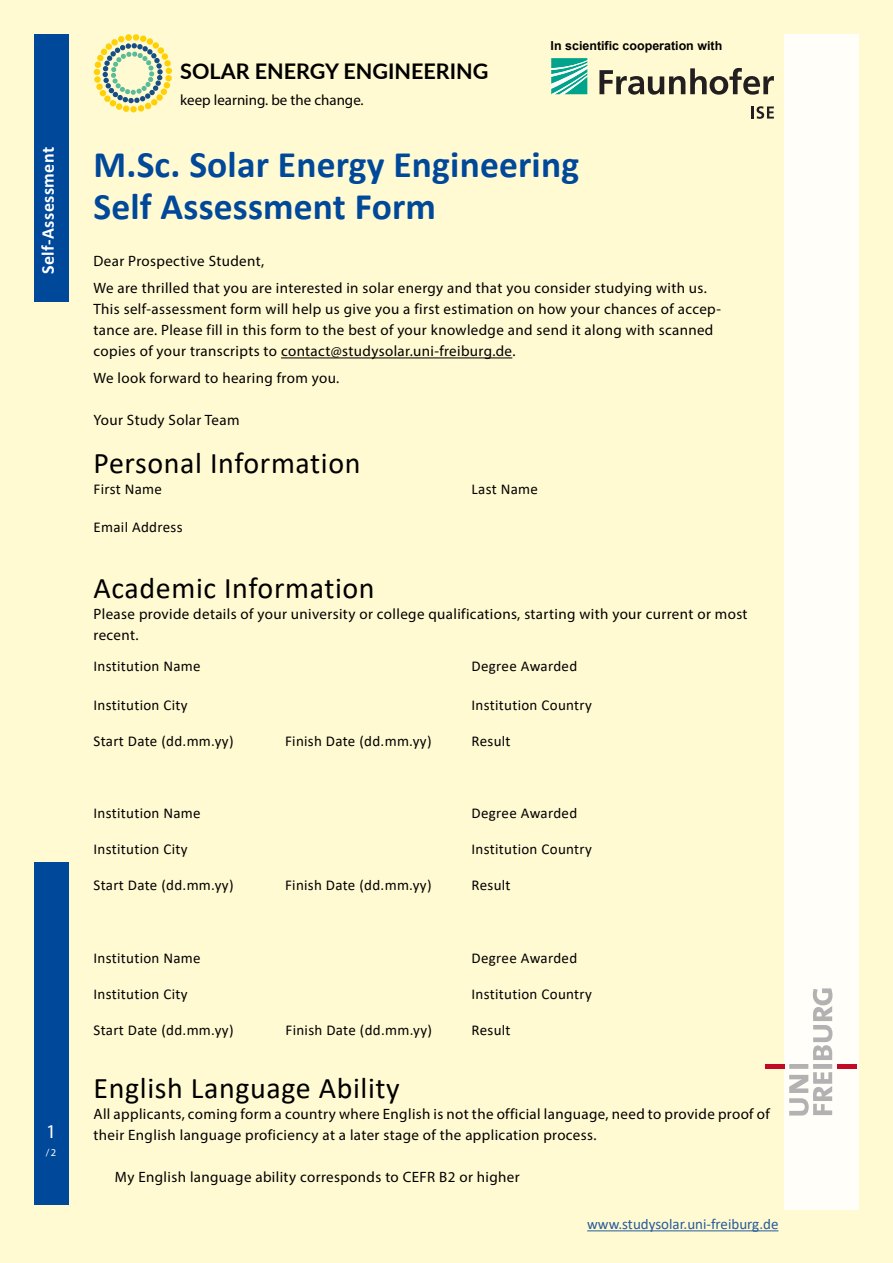
<style>
.page{position:relative;width:893px;height:1263px;background:#fffad2}
.page>*{position:absolute;margin:0;border:0;box-sizing:border-box;transform-origin:0 0}
.t1{font:700 37.5px/42px "Calibri";letter-spacing:.005em;color:#00489a}
.t2{font:30px "Calibri";letter-spacing:.02em;color:#000}
.t3{font:700 21.6px "Lato";color:#000}
.t4{font:19.5px "Myriad Pro";color:#fff}
.t5{font:700 18px "Calibri";letter-spacing:.025em;color:#fff}
.t6{font:15px/21px "Myriad Pro";letter-spacing:.025em;color:#000}
.t7{font:15px "Calibri";letter-spacing:.02em;color:#000}
.t8{font:15px "Calibri";color:#275b9b}
.t9{font:15px "Myriad Pro";color:#000}
.t10{font:700 12.45px "Arial";color:#000}
.t11{font:10.5px "Myriad Pro";color:#fff}
</style>
<div class="page">
<hr style="left:281px;top:358px;width:231px;height:1px;background:#000">
<hr style="left:587px;top:1230px;width:191px;height:1px;background:#275b9b">
<div style="left:34px;top:862px;width:34px;height:342px;background:#00489a"></div>
<div style="left:34px;top:34px;width:34px;height:268px;background:#00489a"></div>
<div style="left:784px;top:34px;width:75px;height:1175px;background:#fffef8"></div>
<svg style="left:789px;top:988px;width:43px;height:127px"></svg>
<div style="left:837px;top:1064px;width:19px;height:5px;background:#c10a25"></div>
<div style="left:765px;top:1064px;width:20px;height:5px;background:#c10a25"></div>
<svg style="left:551px;top:58px;width:36px;height:36px"></svg>
<svg style="left:599px;top:68px;width:175px;height:27px"></svg>
<svg style="left:751px;top:106px;width:23px;height:13px"></svg>
<div style="left:118px;top:36px;width:7px;height:7px;background:#ffd104;border-radius:50%"></div>
<div style="left:111px;top:39px;width:7px;height:7px;background:#ffd104;border-radius:50%"></div>
<div style="left:123px;top:105px;width:7px;height:7px;background:#ffd104;border-radius:50%"></div>
<div style="left:130px;top:106px;width:7px;height:7px;background:#ffd104;border-radius:50%"></div>
<div style="left:138px;top:105px;width:6px;height:7px;background:#ffd104;border-radius:50%"></div>
<div style="left:160px;top:88px;width:7px;height:7px;background:#ffd104;border-radius:50%"></div>
<div style="left:163px;top:82px;width:7px;height:7px;background:#ffd104;border-radius:50%"></div>
<div style="left:165px;top:75px;width:7px;height:7px;background:#ffd104;border-radius:50%"></div>
<div style="left:165px;top:67px;width:7px;height:7px;background:#ffd104;border-radius:50%"></div>
<div style="left:164px;top:60px;width:7px;height:7px;background:#ffd104;border-radius:50%"></div>
<div style="left:161px;top:53px;width:7px;height:7px;background:#ffd104;border-radius:50%"></div>
<div style="left:146px;top:38px;width:7px;height:7px;background:#ffd104;border-radius:50%"></div>
<div style="left:140px;top:35px;width:7px;height:7px;background:#ffd104;border-radius:50%"></div>
<div style="left:133px;top:34px;width:6px;height:7px;background:#ffd104;border-radius:50%"></div>
<div style="left:125px;top:34px;width:7px;height:7px;background:#ffd104;border-radius:50%"></div>
<svg style="left:94px;top:43px;width:69px;height:66px"></svg>
<p class="t5" style="left:35px;top:274px;width:129px;rotate:-90deg">Self-Assessment</p>
<h3 class="t4" style="left:46px;top:1120px;width:12px">1</h3>
<p class="t11" style="left:46px;top:1146px;width:12px">/2</p>
<h3 class="t3" style="left:180px;top:56px;width:310px">SOLAR ENERGY ENGINEERING</h3>
<p class="t9" style="left:180px;top:90px;width:185px">keep learning. be the change.</p>
<p class="t10" style="left:551px;top:37px;width:173px">In scientific cooperation with</p>
<h1 class="t1" style="left:94px;top:143px;width:487px">M.Sc. Solar Energy Engineering<br>Self Assessment Form</h1>
<p class="t6" style="left:94px;top:248px;width:615px;line-height:27px">Dear Prospective Student,<br>We are thrilled that you are interested in solar energy and that you consider studying with us.</p>
<p class="t6" style="left:94px;top:299px;width:629px">This self-assessment form will help us give you a first estimation on how your chances of accep&shy;tance are. Please fill in this form to the best of your knowledge and send it along with scanned copies of your transcripts to contact@studysolar.uni-freiburg.de.</p>
<p class="t6" style="left:94px;top:368px;width:247px">We look forward to hearing from you.</p>
<p class="t6" style="left:94px;top:410px;width:147px">Your Study Solar Team</p>
<h2 class="t2" style="left:94px;top:443px;width:268px">Personal Information</h2>
<p class="t7" style="left:94px;top:479px;width:70px">First Name</p>
<p class="t7" style="left:472px;top:479px;width:68px">Last Name</p>
<p class="t7" style="left:94px;top:516px;width:91px">Email Address</p>
<h2 class="t2" style="left:94px;top:567px;width:283px">Academic Information</h2>
<p class="t6" style="left:94px;top:603px;width:656px">Please provide details of your university or college qualifications, starting with your current or most recent.</p>
<p class="t7" style="left:94px;top:656px;width:109px">Institution Name</p>
<p class="t7" style="left:472px;top:656px;width:107px">Degree Awarded</p>
<p class="t7" style="left:94px;top:695px;width:96px">Institution City</p>
<p class="t7" style="left:472px;top:695px;width:122px">Institution Country</p>
<p class="t7" style="left:94px;top:731px;width:142px">Start Date (dd.mm.yy)</p>
<p class="t7" style="left:285px;top:731px;width:148px">Finish Date (dd.mm.yy)</p>
<p class="t7" style="left:472px;top:731px;width:41px">Result</p>
<p class="t7" style="left:94px;top:803px;width:109px">Institution Name</p>
<p class="t7" style="left:472px;top:803px;width:107px">Degree Awarded</p>
<p class="t7" style="left:94px;top:839px;width:96px">Institution City</p>
<p class="t7" style="left:472px;top:839px;width:122px">Institution Country</p>
<p class="t7" style="left:94px;top:875px;width:142px">Start Date (dd.mm.yy)</p>
<p class="t7" style="left:285px;top:875px;width:148px">Finish Date (dd.mm.yy)</p>
<p class="t7" style="left:472px;top:875px;width:41px">Result</p>
<p class="t7" style="left:94px;top:947px;width:109px">Institution Name</p>
<p class="t7" style="left:472px;top:947px;width:107px">Degree Awarded</p>
<p class="t7" style="left:94px;top:983px;width:96px">Institution City</p>
<p class="t7" style="left:472px;top:983px;width:122px">Institution Country</p>
<p class="t7" style="left:94px;top:1019px;width:142px">Start Date (dd.mm.yy)</p>
<p class="t7" style="left:286px;top:1019px;width:148px">Finish Date (dd.mm.yy)</p>
<p class="t7" style="left:472px;top:1019px;width:41px">Result</p>
<h2 class="t2" style="left:94px;top:1067px;width:308px">English Language Ability</h2>
<p class="t6" style="left:94px;top:1103px;width:678px">All applicants, coming form a country where English is not the official language, need to provide proof of their English language proficiency at a later stage of the application process.</p>
<p class="t6" style="left:115px;top:1166px;width:406px">My English language ability corresponds to CEFR B2 or higher</p>
<p class="t8" style="left:587px;top:1214px;width:193px">www.studysolar.uni-freiburg.de</p>
</div>
